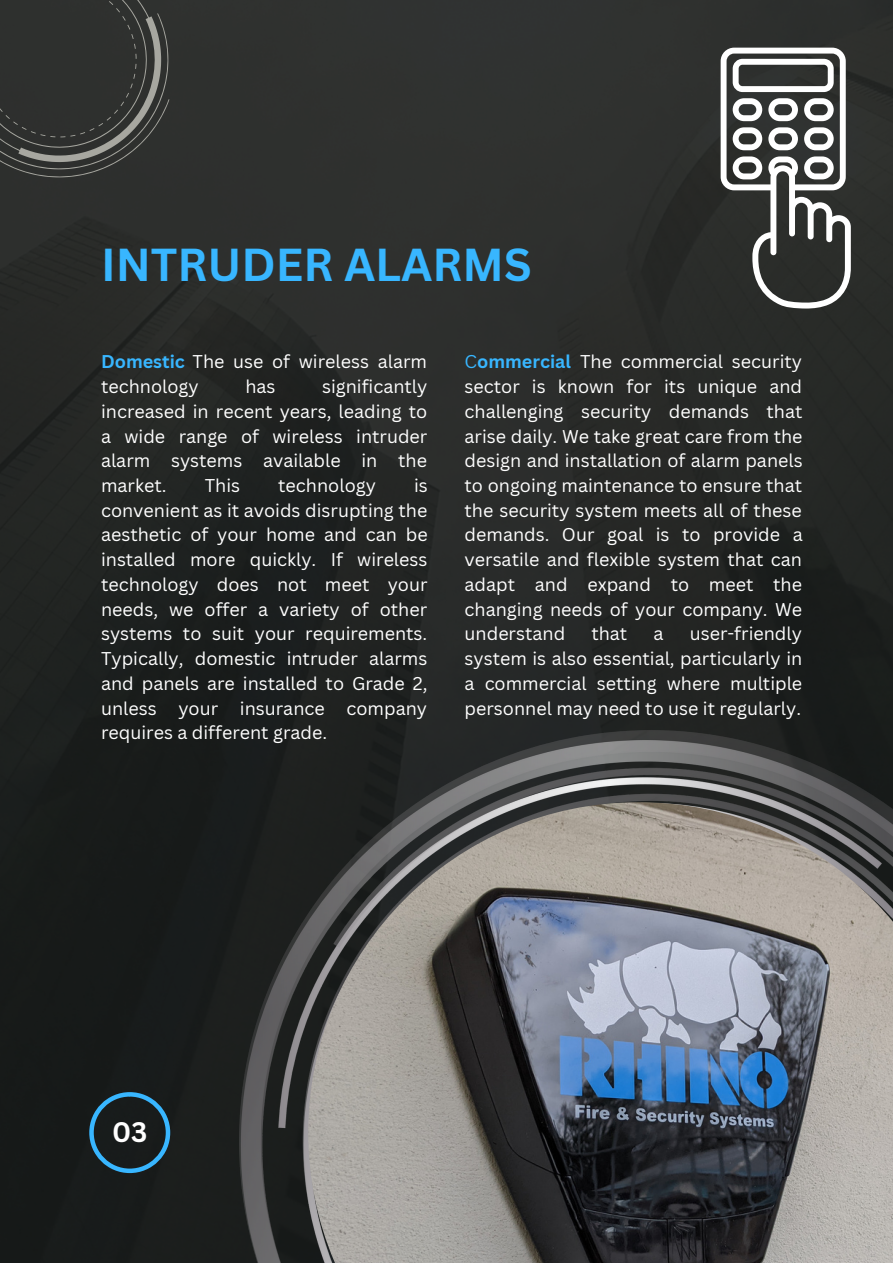
<style>
.page{position:relative;width:893px;height:1264px;background:#fff}
.page>*{position:absolute;margin:0;border:0;box-sizing:border-box;transform-origin:0 0}
.t1{font:700 45px "Canva Sans";color:#38b6ff}
.t2{font:700 27.45px "Canva Sans";color:#fff}
.t3{font:18px/24.8px "Canva Sans";color:#fff;text-align:justify}
.s1{font-weight:700;color:#38b6ff}
.s2{color:#38b6ff}
</style>
<div class="page">
<div style="left:0;top:0;width:892px;height:1262px;background:linear-gradient(to right,#212322,#2a2b29)"></div>
<svg style="left:0;top:0;width:209px;height:212px;background:#353634"></svg>
<svg style="left:89px;top:1092px;width:81px;height:81px;background:#1d3440"></svg>
<img style="left:240px;top:730px;width:652px;height:532px">
<svg style="left:720px;top:48px;width:131px;height:260px"></svg>
<img style="left:308px;top:802px;width:584px;height:460px">
<h1 class="t1" style="left:101px;top:233px;width:432px">INTRUDER ALARMS</h1>
<p class="t3" style="left:101px;top:349px;width:327px"><span class="s1">Domestic</span> The use of wireless alarm technology</p>
<p class="t3" style="left:101px;top:373px;width:328px;text-indent:221px">significantly increased in recent years, leading to a wide range of wireless intruder alarm systems available in the market.</p>
<p class="t3" style="left:245px;top:373px;width:32px">has</p>
<p class="t3" style="left:101px;top:472px;width:328px;text-indent:313px">is convenient as it avoids disrupting the aesthetic of your home and can be installed more quickly. If wireless technology does not meet your needs, we offer a variety of other systems to suit your requirements.<br>Typically, domestic intruder alarms and panels are installed to Grade 2, unless your insurance company requires a different grade.</p>
<p class="t3" style="left:205px;top:472px;width:37px">This</p>
<p class="t3" style="left:278px;top:472px;width:99px">technology</p>
<p class="t3" style="left:464px;top:349px;width:339px"><span class="s2">C</span><span class="s1">ommercial</span> The commercial security sector is known for its unique and challenging security demands that arise daily. We take great care from the design and installation of alarm panels to ongoing maintenance to ensure that the security system meets all of these demands. Our goal is to provide a versatile and flexible system that can adapt and expand to meet the changing needs of your company. We understand</p>
<p class="t3" style="left:464px;top:621px;width:339px;text-indent:225px">user-friendly system is also essential, particularly in a commercial setting where multiple personnel may need to use it regularly.</p>
<p class="t3" style="left:591px;top:621px;width:37px">that</p>
<p class="t3" style="left:653px;top:621px;width:12px">a</p>
<h2 class="t2" style="left:112px;top:1112px;width:37px">03</h2>
</div>
